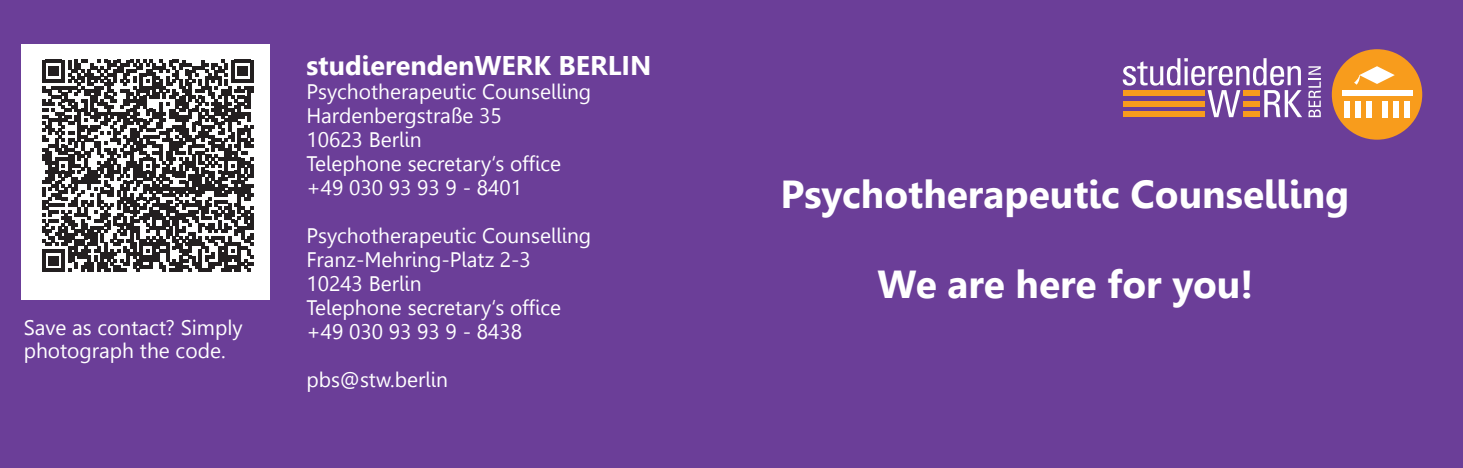
<style>
.page{position:relative;width:1463px;height:468px;background:#6b3e98}
.page>*{position:absolute;margin:0;border:0;box-sizing:border-box;transform-origin:0 0}
.t1{font:700 39px "Leelawadee";color:#fff}
.t2{font:700 27px "Leelawadee";color:#fff}
.t3{font:21px "Leelawadee";color:#fff}
.t4{font:21px/23.1px "Leelawadee UI";color:#fff}
</style>
<div class="page">
<div style="left:1332px;top:49px;width:90px;height:91px;background:#f89c1c;border-radius:50%"></div>
<div style="left:1342px;top:90px;width:70px;height:5px;background:#fff"></div>
<div style="left:1344px;top:101px;width:6px;height:16px;background:#fff"></div>
<div style="left:1355px;top:101px;width:5px;height:16px;background:#fff"></div>
<div style="left:1366px;top:101px;width:5px;height:16px;background:#fff"></div>
<div style="left:1382px;top:101px;width:6px;height:16px;background:#fff"></div>
<div style="left:1393px;top:101px;width:5px;height:16px;background:#fff"></div>
<div style="left:1404px;top:101px;width:5px;height:16px;background:#fff"></div>
<svg style="left:1354px;top:66px;width:40px;height:19px"></svg>
<svg style="left:1122px;top:58px;width:180px;height:59px"></svg>
<svg style="left:1308px;top:66px;width:12px;height:51px"></svg>
<div style="left:22px;top:45px;width:248px;height:255px;background:#fff"></div>
<svg style="left:42px;top:60px;width:212px;height:212px"></svg>
<p class="t4" style="left:24px;top:314px;width:220px">Save as contact? Simply photograph the code.</p>
<p class="t2" style="left:306px;top:50px;width:346px">studierendenWERK BERLIN</p>
<p class="t3" style="left:306px;top:80px;width:286px">Psychotherapeutic Counselling</p>
<p class="t3" style="left:306px;top:104px;width:197px">Hardenbergstraße 35</p>
<p class="t3" style="left:306px;top:128px;width:117px">10623 Berlin</p>
<p class="t3" style="left:306px;top:152px;width:256px">Telephone secretary‘s office</p>
<p class="t3" style="left:306px;top:176px;width:217px">+49 030 93 93 9 - 8401</p>
<p class="t3" style="left:306px;top:224px;width:286px">Psychotherapeutic Counselling</p>
<p class="t3" style="left:306px;top:248px;width:226px">Franz-Mehring-Platz 2-3</p>
<p class="t3" style="left:306px;top:272px;width:117px">10243 Berlin</p>
<p class="t3" style="left:306px;top:296px;width:256px">Telephone secretary‘s office</p>
<p class="t3" style="left:306px;top:320px;width:217px">+49 030 93 93 9 - 8438</p>
<p class="t3" style="left:306px;top:368px;width:143px">pbs@stw.berlin</p>
<p class="t1" style="left:780px;top:171px;width:570px">Psychotherapeutic Counselling</p>
<p class="t1" style="left:877px;top:261px;width:377px">We are here for you!</p>
</div>
